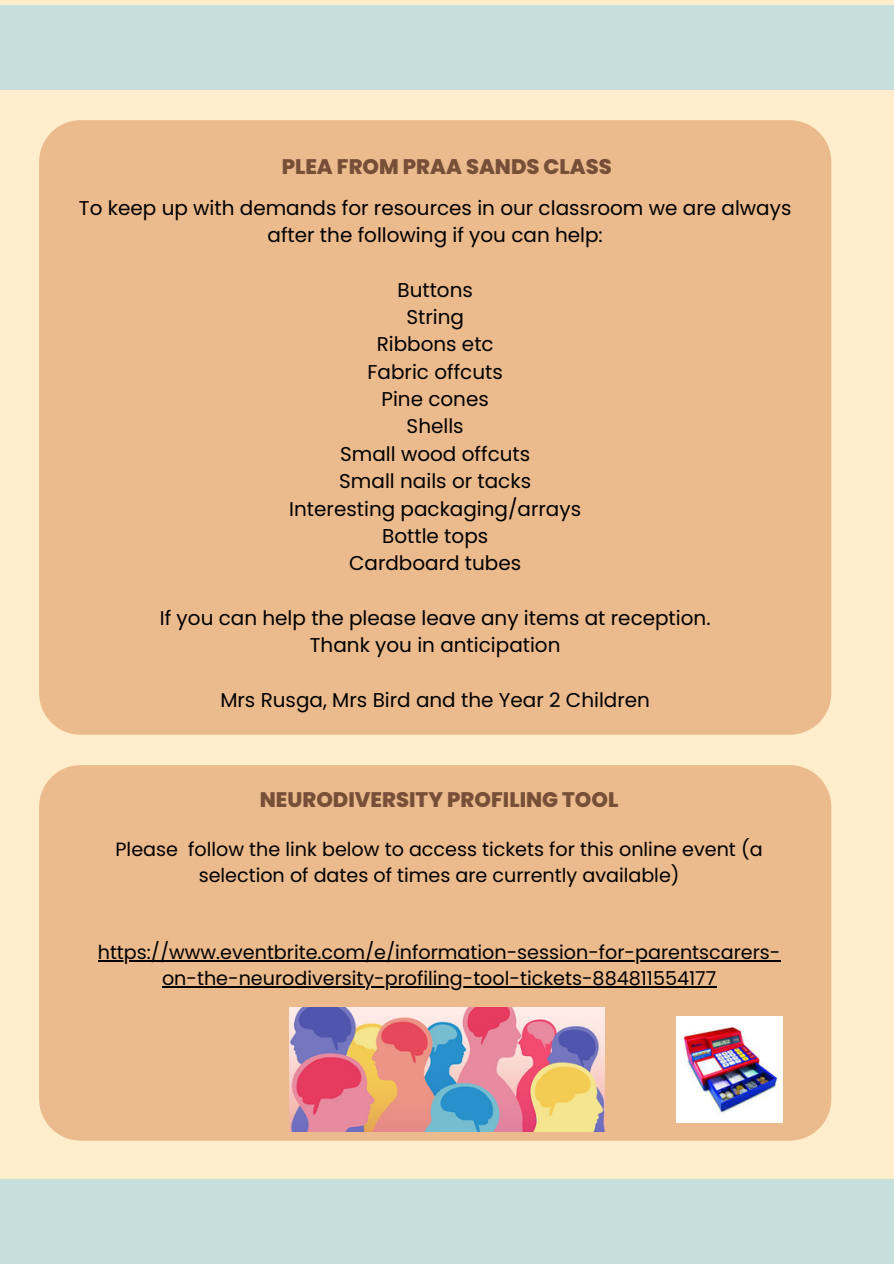
<style>
.page{position:relative;width:894px;height:1264px;background:#fff}
.page>*{position:absolute;margin:0;border:0;box-sizing:border-box;transform-origin:0 0}
.t1{font:800 21px "Poppins";color:#774f38}
.t2{font:19.95px/27.3px "Poppins";color:#000;text-align:center}
.t3{font:19.2px/26px "Poppins";color:#000;text-align:center}
</style>
<div class="page">
<div style="left:0;top:0;width:893px;height:1263px;background:#ffedcb"></div>
<div style="left:39px;top:120px;width:792px;height:614px;background:#ebba8d"></div>
<div style="left:0;top:1178px;width:893px;height:85px;background:#c5e0dc"></div>
<div style="left:0;top:5px;width:893px;height:84px;background:#c5e0dc"></div>
<div style="left:39px;top:765px;width:792px;height:375px;background:#ebba8d"></div>
<img style="left:676px;top:1016px;width:105px;height:106px">
<img style="left:290px;top:1007px;width:314px;height:124px">
<hr style="left:98px;top:960px;width:682px;height:1px;background:#000">
<hr style="left:162px;top:986px;width:554px;height:1px;background:#000">
<p class="t1" style="left:281px;top:152px;width:332px">PLEA FROM PRAA SANDS CLASS</p>
<p class="t2" style="left:79px;top:194px;width:713px">To keep up with demands for resources in our classroom we are always after the following if you can help:</p>
<p class="t2" style="left:397px;top:276px;width:77px">Buttons</p>
<p class="t2" style="left:406px;top:303px;width:59px">String</p>
<p class="t2" style="left:376px;top:331px;width:118px">Ribbons etc</p>
<p class="t2" style="left:367px;top:358px;width:137px">Fabric offcuts</p>
<p class="t2" style="left:381px;top:385px;width:109px">Pine cones</p>
<p class="t2" style="left:406px;top:413px;width:59px">Shells</p>
<p class="t2" style="left:340px;top:440px;width:191px">Small wood offcuts</p>
<p class="t2" style="left:339px;top:467px;width:193px">Small nails or tacks</p>
<p class="t2" style="left:289px;top:495px;width:293px">Interesting packaging/arrays</p>
<p class="t2" style="left:382px;top:522px;width:107px">Bottle tops</p>
<p class="t2" style="left:349px;top:549px;width:174px">Cardboard tubes</p>
<p class="t2" style="left:160px;top:604px;width:552px">If you can help the please leave any items at reception.</p>
<p class="t2" style="left:310px;top:631px;width:252px">Thank you in anticipation</p>
<p class="t2" style="left:220px;top:686px;width:431px">Mrs Rusga, Mrs Bird and the Year 2 Children</p>
<p class="t1" style="left:260px;top:784px;width:360px">NEURODIVERSITY PROFILING TOOL</p>
<p class="t3" style="left:115px;top:836px;width:648px">Please follow the link below to access tickets for this online event (a selection of dates of times are currently available)</p>
<p class="t3" style="left:98px;top:939px;width:684px">https://www.eventbrite.com/e/information-session-for-parentscarers&shy;on-the-neurodiversity-profiling-tool-tickets-884811554177</p>
</div>
